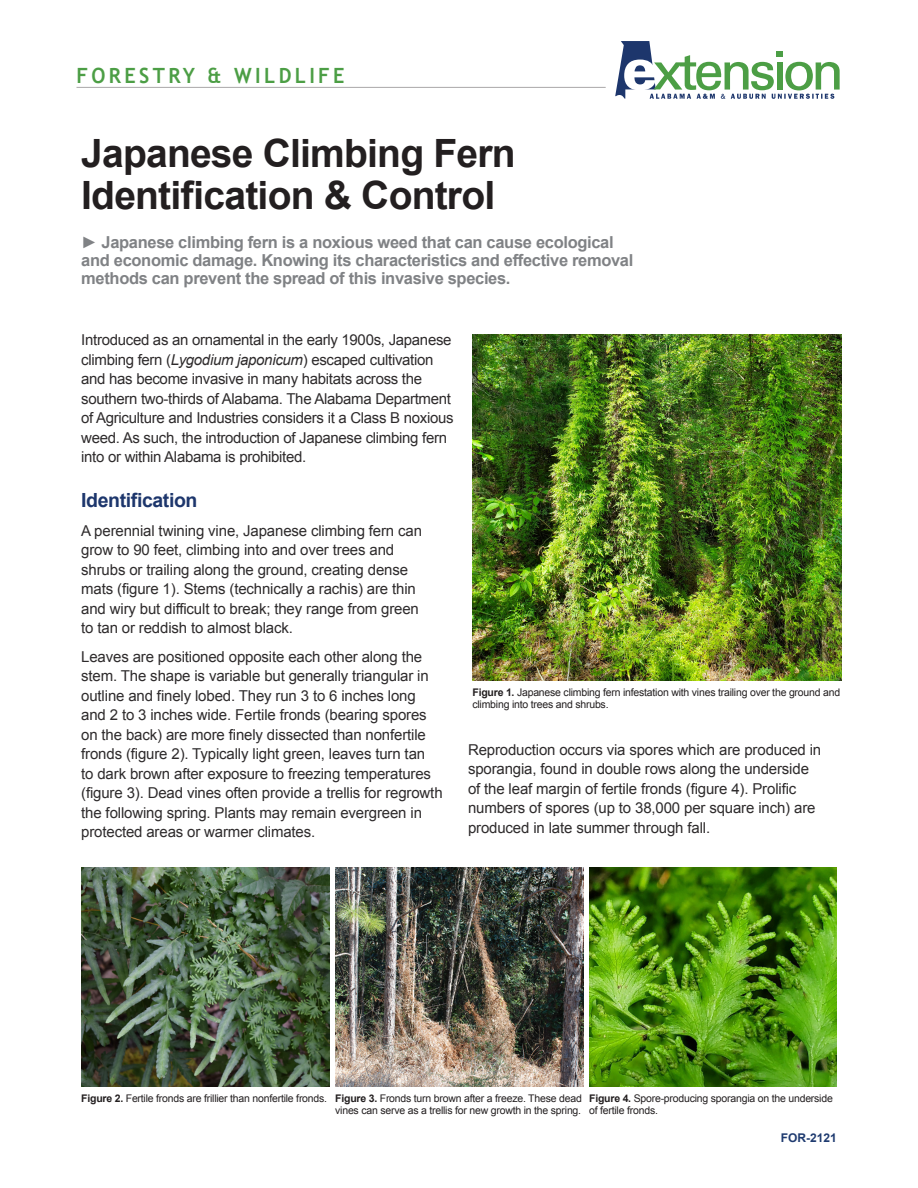
<style>
.page{position:relative;width:918px;height:1188px;background:#fff}
.page>*{position:absolute;margin:0;border:0;box-sizing:border-box;transform-origin:0 0}
.t1{font:700 39px/42px "Arial";letter-spacing:-.02em;color:#231f20}
.t2{font:700 21px "Trebuchet MS";letter-spacing:.17em;color:#4c9e45;scale:.95 1}
.t3{font:700 19.5px "Arial";letter-spacing:-.02em;color:#1d366c}
.t4{font:700 16.5px/18px "Arial";letter-spacing:-.02em;color:#808285}
.t5{font:15px/19.5px "Arial";letter-spacing:-.01em;color:#2e2b2c}
.t6{font:700 12px "Arial";color:#1f3b70}
.t7{font:10.5px/12px "Arial";letter-spacing:-.02em;color:#231f20}
.s1{font-style:italic}
.s2{font-weight:700}
</style>
<div class="page">
<svg style="left:615px;top:41px;width:225px;height:58px"></svg>
<hr style="left:76px;top:87px;width:530px;height:1px;background:#231f20">
<img style="left:472px;top:334px;width:370px;height:347px">
<img style="left:81px;top:867px;width:248px;height:220px">
<img style="left:335px;top:867px;width:248px;height:220px">
<img style="left:589px;top:867px;width:248px;height:220px">
<h2 class="t2" style="left:76px;top:62px;width:284px">FORESTRY &amp; WILDLIFE</h2>
<h1 class="t1" style="left:81px;top:134px;width:436px">Japanese Climbing Fern<br>Identification &amp; Control</h1>
<p class="t4" style="left:81px;top:234px;width:554px">► Japanese climbing fern is a noxious weed that can cause ecological and economic damage. Knowing its characteristics and effective removal methods can prevent the spread of this invasive species.</p>
<p class="t5" style="left:81px;top:331px;width:374px">Introduced as an ornamental in the early 1900s, Japanese climbing fern (<span class="s1">Lygodium japonicum</span>) escaped cultivation and has become invasive in many habitats across the southern two-thirds of Alabama. The Alabama Department of Agriculture and Industries considers it a Class B noxious weed. As such, the introduction of Japanese climbing fern into or within Alabama is prohibited.</p>
<h3 class="t3" style="left:81px;top:488px;width:118px">Identification</h3>
<p class="t5" style="left:81px;top:521px;width:342px">A perennial twining vine, Japanese climbing fern can grow to 90 feet, climbing into and over trees and shrubs or trailing along the ground, creating dense mats (figure 1). Stems (technically a rachis) are thin and wiry but difficult to break; they range from green to tan or reddish to almost black.</p>
<p class="t5" style="left:81px;top:647px;width:363px">Leaves are positioned opposite each other along the stem. The shape is variable but generally triangular in outline and finely lobed. They run 3 to 6 inches long and 2 to 3 inches wide. Fertile fronds (bearing spores on the back) are more finely dissected than nonfertile fronds (figure 2). Typically light green, leaves turn tan<br>to dark brown after exposure to freezing temperatures (figure 3). Dead vines often provide a trellis for regrowth the following spring. Plants may remain evergreen in protected areas or warmer climates.</p>
<p class="t7" style="left:472px;top:686px;width:369px"><span class="s2">Figure 1.</span> Japanese climbing fern infestation with vines trailing over the ground and climbing into trees and shrubs.</p>
<p class="t5" style="left:468px;top:740px;width:355px">Reproduction occurs via spores which are produced in sporangia, found in double rows along the underside of the leaf margin of fertile fronds (figure 4). Prolific numbers of spores (up to 38,000 per square inch) are produced in late summer through fall.</p>
<p class="t7" style="left:81px;top:1092px;width:247px"><span class="s2">Figure 2.</span> Fertile fronds are frillier than nonfertile fronds.</p>
<p class="t7" style="left:335px;top:1092px;width:248px"><span class="s2">Figure 3.</span> Fronds turn brown after a freeze. These dead vines can serve as a trellis for new growth in the spring.</p>
<p class="t7" style="left:589px;top:1092px;width:245px"><span class="s2">Figure 4.</span> Spore-producing sporangia on the underside of fertile fronds.</p>
<p class="t6" style="left:781px;top:1130px;width:58px">FOR-2121</p>
</div>
